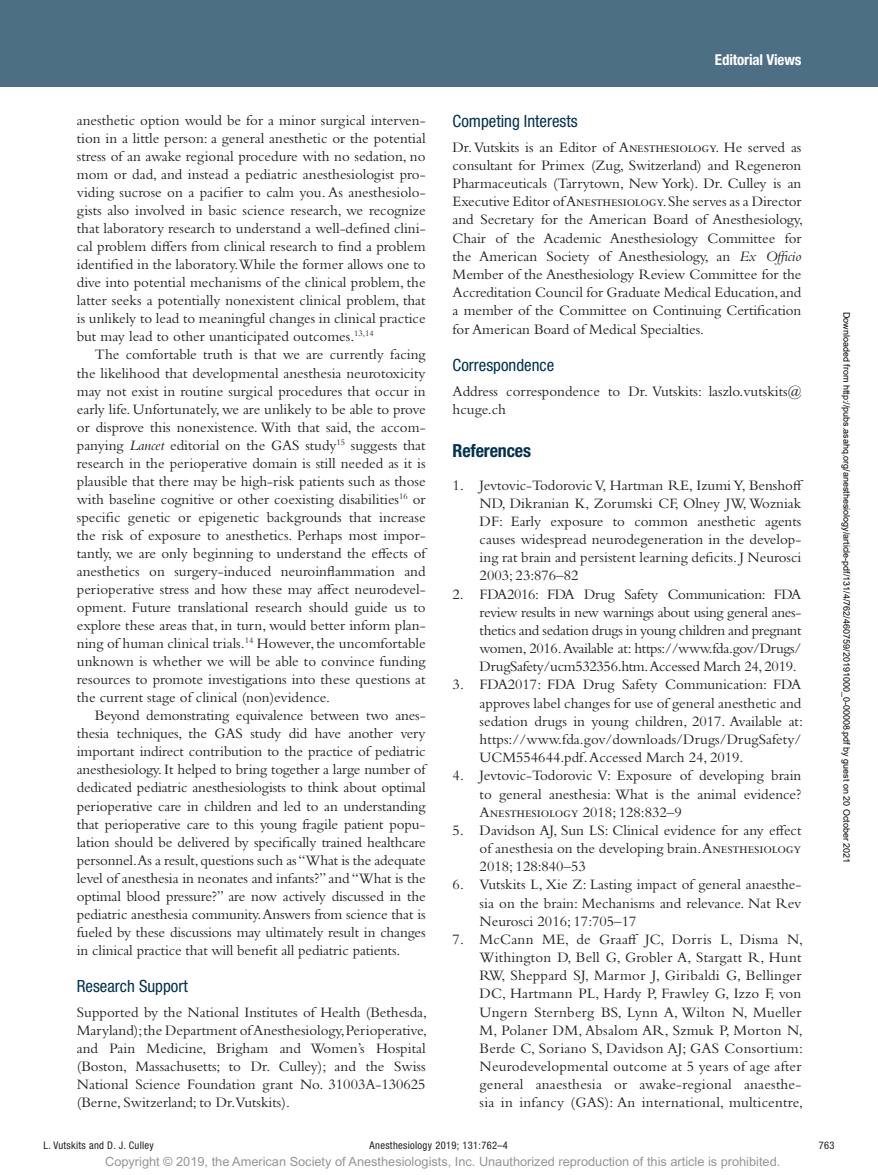
<style>
.page{position:relative;width:878px;height:1175px;background:#fff}
.page>*{position:absolute;margin:0;border:0;box-sizing:border-box;transform-origin:0 0}
.t1{font:700 condensed 18px "Helvetica Neue LT Std";letter-spacing:-.01em;color:#003250}
.t2{font:condensed 16.8px "Helvetica Neue LT Std";color:#003250}
.t3{font:15px/18px "Bembo Std";color:#231f20;text-align:justify}
.t4{font:700 condensed 15px "Helvetica Neue LT Std";color:#fff}
.t5{font:12.75px "Arial MT Std";color:#939598}
.t6{font:condensed 10.5px "Helvetica Neue LT Std";letter-spacing:.03em;color:#231f20}
.t7{font:9px "Arial";color:#000}
.s1{font-style:italic}
</style>
<div class="page">
<div style="left:0;top:0;width:878px;height:86px;background:#4d6f84"></div>
<p class="t3" style="left:77px;top:111px;width:350px">anesthetic option would be for a minor surgical interven&shy;tion in a little person: a general anesthetic or the potential stress of an awake regional procedure with no sedation, no mom or dad, and instead a pediatric anesthesiologist pro&shy;viding sucrose on a pacifier to calm you. As anesthesiolo&shy;gists also involved in basic science research, we recognize that laboratory research to understand a well-defined clini&shy;cal problem differs from clinical research to find a problem identified in the laboratory.While the former allows one to dive into potential mechanisms of the clinical problem, the latter seeks a potentially nonexistent clinical problem, that is unlikely to lead to meaningful changes in clinical practice but may lead to other unanticipated outcomes.<sup>13,14</sup></p>
<p class="t3" style="left:77px;top:345px;width:350px;text-indent:18px">The comfortable truth is that we are currently facing the likelihood that developmental anesthesia neurotoxicity may not exist in routine surgical procedures that occur in early life. Unfortunately, we are unlikely to be able to prove or disprove this nonexistence. With that said, the accom&shy;panying <span class="s1">Lancet</span> editorial on the GAS study<sup>15</sup> suggests that research in the perioperative domain is still needed as it is plausible that there may be high-risk patients such as those with baseline cognitive or other coexisting disabilities<sup>16</sup> or specific genetic or epigenetic backgrounds that increase the risk of exposure to anesthetics. Perhaps most impor&shy;tantly, we are only beginning to understand the effects of anesthetics on surgery-induced neuroinflammation and perioperative stress and how these may affect neurodevel&shy;opment. Future translational research should guide us to explore these areas that, in turn, would better inform plan&shy;ning of human clinical trials.<sup>14</sup> However, the uncomfortable unknown is whether we will be able to convince funding resources to promote investigations into these questions at the current stage of clinical (non)evidence.</p>
<p class="t3" style="left:77px;top:706px;width:350px;text-indent:18px">Beyond demonstrating equivalence between two anes&shy;thesia techniques, the GAS study did have another very important indirect contribution to the practice of pediatric anesthesiology. It helped to bring together a large number of dedicated pediatric anesthesiologists to think about optimal perioperative care in children and led to an understanding that perioperative care to this young fragile patient popu&shy;lation should be delivered by specifically trained healthcare personnel.As a result, questions such as “What is the adequate level of anesthesia in neonates and infants?” and “What is the optimal blood pressure?” are now actively discussed in the pediatric anesthesia community. Answers from science that is fueled by these discussions may ultimately result in changes in clinical practice that will benefit all pediatric patients.</p>
<p class="t2" style="left:77px;top:976px;width:112px">Research Support</p>
<p class="t3" style="left:77px;top:1003px;width:352px">Supported by the National Institutes of Health (Bethesda, Maryland); the Department of Anesthesiology, Perioperative, and Pain Medicine, Brigham and Women’s Hospital (Boston, Massachusetts; to Dr. Culley); and the Swiss National Science Foundation grant No. 31003A-130625 (Berne, Switzerland; to Dr.Vutskits).</p>
<p class="t4" style="left:715px;top:51px;width:88px">Editorial Views</p>
<p class="t2" style="left:452px;top:111px;width:126px">Competing Interests</p>
<p class="t3" style="left:452px;top:138px;width:352px">Dr. Vutskits is an Editor of Anesthesiology. He served as consultant for Primex (Zug, Switzerland) and Regeneron Pharmaceuticals (Tarrytown, New York). Dr. Culley is an Executive Editor of Anesthesiology. She serves as a Director and Secretary for the American Board of Anesthesiology, Chair of the Academic Anesthesiology Committee for the American Society of Anesthesiology, an <span class="s1">Ex Officio </span>Member of the Anesthesiology Review Committee for the Accreditation Council for Graduate Medical Education, and a member of the Committee on Continuing Certification for American Board of Medical Specialties.</p>
<p class="t2" style="left:452px;top:355px;width:103px">Correspondence</p>
<p class="t3" style="left:452px;top:382px;width:350px">Address correspondence to Dr. Vutskits: laszlo.vutskits@ hcuge.ch</p>
<p class="t1" style="left:452px;top:440px;width:80px">References</p>
<p class="t3" style="left:479px;top:475px;width:325px;text-align:left;text-indent:-27px">1. Jevtovic-Todorovic V, Hartman RE, Izumi Y, Benshoff ND, Dikranian K, Zorumski CF, Olney JW, Wozniak DF: Early exposure to common anesthetic agents causes widespread neurodegeneration in the develop&shy;ing rat brain and persistent learning deficits. J Neurosci 2003; 23:876–82</p>
<p class="t3" style="left:479px;top:584px;width:323px;text-indent:-27px">2. FDA2016: FDA Drug Safety Communication: FDA review results in new warnings about using general anes&shy;thetics and sedation drugs in young children and pregnant women, 2016. Available at: https://www.fda.gov/Drugs/ DrugSafety/ucm532356.htm.Accessed March 24, 2019.</p>
<p class="t3" style="left:479px;top:675px;width:325px;text-indent:-27px">3. FDA2017: FDA Drug Safety Communication: FDA approves label changes for use of general anesthetic and sedation drugs in young children, 2017. Available at: https://www.fda.gov/downloads/Drugs/DrugSafety/ UCM554644.pdf. Accessed March 24, 2019.</p>
<p class="t3" style="left:479px;top:766px;width:323px;text-indent:-27px">4. Jevtovic-Todorovic V: Exposure of developing brain to general anesthesia: What is the animal evidence?<br>Anesthesiology 2018; 128:832–9</p>
<p class="t3" style="left:479px;top:820px;width:323px;text-indent:-27px">5. Davidson AJ, Sun LS: Clinical evidence for any effect of anesthesia on the developing brain. Anesthesiology 2018; 128:840–53</p>
<p class="t3" style="left:479px;top:875px;width:323px;text-indent:-27px">6. Vutskits L, Xie Z: Lasting impact of general anaesthe&shy;sia on the brain: Mechanisms and relevance. Nat Rev Neurosci 2016; 17:705–17</p>
<p class="t3" style="left:479px;top:929px;width:325px;text-indent:-27px">7. McCann ME, de Graaff JC, Dorris L, Disma N, Withington D, Bell G, Grobler A, Stargatt R, Hunt RW, Sheppard SJ, Marmor J, Giribaldi G, Bellinger DC, Hartmann PL, Hardy P, Frawley G, Izzo F, von Ungern Sternberg BS, Lynn A, Wilton N, Mueller M, Polaner DM, Absalom AR, Szmuk P, Morton N, Berde C, Soriano S, Davidson AJ; GAS Consortium:<br>Neurodevelopmental outcome at 5 years of age after general anaesthesia or awake-regional anaesthe&shy;sia in infancy (GAS): An international, multicentre,</p>
<p class="t7" style="left:850px;top:312px;width:553px;rotate:90deg">Downloaded from http://pubs.asahq.org/anesthesiology/article-pdf/131/4/762/460759/20191000_0-00008.pdf by guest on 20 October 2021</p>
<p class="t6" style="left:44px;top:1139px;width:112px">L. Vutskits and D. J. Culley</p>
<p class="t6" style="left:369px;top:1139px;width:140px">Anesthesiology 2019; 131:762–4</p>
<p class="t6" style="left:818px;top:1139px;width:17px">763</p>
<p class="t5" style="left:105px;top:1154px;width:676px">Copyright © 2019, the American Society of Anesthesiologists, Inc. Unauthorized reproduction of this article is prohibited.</p>
</div>
